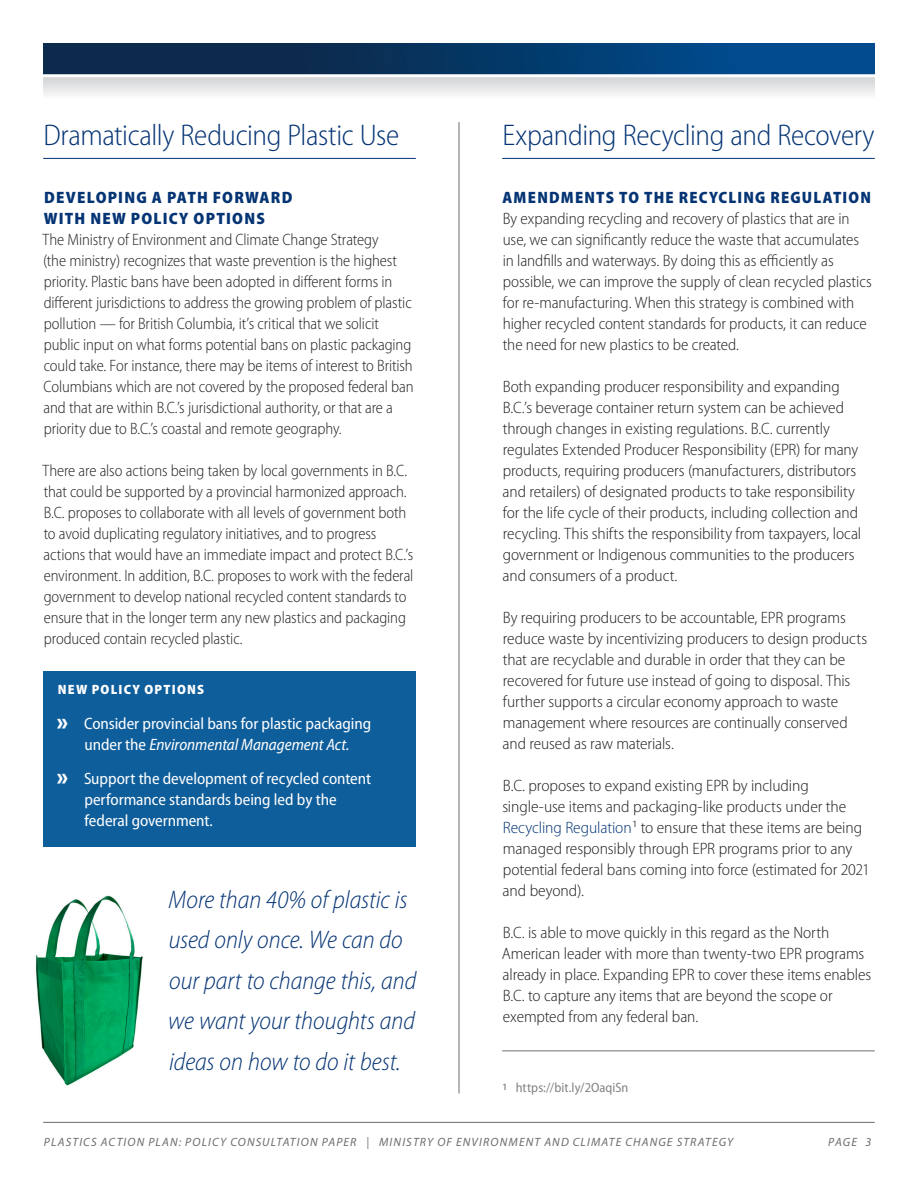
<style>
.page{position:relative;width:918px;height:1188px;background:#fff}
.page>*{position:absolute;margin:0;border:0;box-sizing:border-box;transform-origin:0 0}
._1_Headline{font:300 semi-condensed 30px "Myriad Pro";letter-spacing:-.015em;color:#053474}
.Quote_Pullquote{font:italic 300 semi-condensed 25.5px/40.5px "Myriad Pro";color:#053474}
.Body{font:300 semi-condensed 16.5px/21px "Myriad Pro";letter-spacing:-.005em;color:#231f20}
.Body-2{font:300 semi-condensed 16.5px/21px "Myriad Pro";letter-spacing:-.005em;color:#231f20;scale:1.04 1}
.t1{font:semi-condensed 16.5px/21px "Myriad Pro";letter-spacing:-.005em;color:#fff;text-align:center}
._2_SubHeadline{font:900 semi-condensed 16.5px/21px "Myriad Pro";letter-spacing:.075em;color:#053474}
.Body-3{font:semi-condensed 13.5px "Myriad Pro";letter-spacing:.005em;color:#808285}
._3_SubSubHeadline_Wh{font:900 semi-condensed 13.5px "Myriad Pro";letter-spacing:.095em;color:#fff}
.t2{font:italic 12px "Myriad Pro";letter-spacing:.095em;color:#6c6d70}
.s1{font-weight:900;font-size:25.05px}
.s2{font-style:italic}
.s3{color:#053474}
</style>
<div class="page">
<svg style="left:43px;top:77px;width:832px;height:18px"></svg>
<div style="left:43px;top:43px;width:832px;height:33px;background:linear-gradient(to right,#0f223c,#004d92)"></div>
<hr style="left:0;top:74px;width:918px;height:3px;background:#fff">
<hr style="left:459px;top:122px;width:1px;height:972px;background:#6c6d70">
<hr style="left:43px;top:1122px;width:832px;height:1px;background:#6c6d70">
<hr style="left:43px;top:158px;width:373px;height:1px;background:#053474">
<div style="left:43px;top:671px;width:373px;height:176px;background:#0f5e9c"></div>
<hr style="left:502px;top:158px;width:373px;height:1px;background:#053474">
<img style="left:36px;top:895px;width:107px;height:191px">
<hr style="left:502px;top:1051px;width:373px;height:1px;background:#6c6d70">
<p class="_1_Headline" style="left:43px;top:118px;width:357px">Dramatically Reducing Plastic Use</p>
<p class="_2_SubHeadline" style="left:44px;top:187px;width:250px">DEVELOPING A PATH FORWARD<br>WITH NEW POLICY OPTIONS</p>
<p class="Body" style="left:42px;top:229px;width:373px">The Ministry of Environment and Climate Change Strategy<br>(the ministry) recognizes that waste prevention is the highest priority. Plastic bans have been adopted in different forms in different jurisdictions to address the growing problem of plastic pollution — for British Columbia, it’s critical that we solicit public input on what forms potential bans on plastic packaging could take. For instance, there may be items of interest to British Columbians which are not covered by the proposed federal ban and that are within B.C.’s jurisdictional authority, or that are a priority due to B.C.’s coastal and remote geography.</p>
<p class="Body" style="left:42px;top:460px;width:373px">There are also actions being taken by local governments in B.C. that could be supported by a provincial harmonized approach.<br>B.C. proposes to collaborate with all levels of government both to avoid duplicating regulatory initiatives, and to progress actions that would have an immediate impact and protect B.C.’s environment. In addition, B.C. proposes to work with the federal government to develop national recycled content standards to ensure that in the longer term any new plastics and packaging produced contain recycled plastic.</p>
<p class="_3_SubSubHeadline_Wh" style="left:58px;top:682px;width:148px">NEW POLICY OPTIONS</p>
<p class="t1" style="left:57px;top:713px;width:316px"><span class="s1">»</span> Consider provincial bans for plastic packaging under the <span class="s2">Environmental Management Act.</span></p>
<p class="t1" style="left:84px;top:769px;width:288px;text-align:left;text-indent:-28px"><span class="s1">»</span> Support the development of recycled content performance standards being led by the federal government.</p>
<p class="Quote_Pullquote" style="left:168px;top:879px;width:250px">More than 40% of plastic is used only once. We can do our part to change this, and we want your thoughts and ideas on how to do it best.</p>
<p class="_1_Headline" style="left:502px;top:118px;width:374px">Expanding Recycling and Recovery</p>
<p class="_2_SubHeadline" style="left:503px;top:187px;width:370px">AMENDMENTS TO THE RECYCLING REGULATION</p>
<p class="Body" style="left:503px;top:208px;width:371px">By expanding recycling and recovery of plastics that are in use, we can significantly reduce the waste that accumulates in landfills and waterways. By doing this as efficiently as possible, we can improve the supply of clean recycled plastics for re-manufacturing. When this strategy is combined with higher recycled content standards for products, it can reduce the need for new plastics to be created.</p>
<p class="Body" style="left:503px;top:376px;width:360px">Both expanding producer responsibility and expanding B.C.’s beverage container return system can be achieved through changes in existing regulations. B.C. currently regulates Extended Producer Responsibility (EPR) for many products, requiring producers (manufacturers, distributors and retailers) of designated products to take responsibility for the life cycle of their products, including collection and recycling. This shifts the responsibility from taxpayers, local government or Indigenous communities to the producers and consumers of a product.</p>
<p class="Body" style="left:503px;top:607px;width:366px">By requiring producers to be accountable, EPR programs reduce waste by incentivizing producers to design products that are recyclable and durable in order that they can be recovered for future use instead of going to disposal. This further supports a circular economy approach to waste management where resources are continually conserved and reused as raw materials.</p>
<p class="Body-2" style="left:502px;top:775px;width:355px">B.C. proposes to expand existing EPR by including single-use items and packaging-like products under the <span class="s3">Recycling Regulation</span><sup>1</sup> to ensure that these items are being managed responsibly through EPR programs prior to any potential federal bans coming into force (estimated for 2021 and beyond).</p>
<p class="Body" style="left:502px;top:922px;width:371px">B.C. is able to move quickly in this regard as the North American leader with more than twenty-two EPR programs already in place. Expanding EPR to cover these items enables B.C. to capture any items that are beyond the scope or exempted from any federal ban.</p>
<p class="Body-3" style="left:502px;top:1080px;width:127px"><sup>1</sup> https://bit.ly/2OaqiSn</p>
<p class="t2" style="left:44px;top:1136px;width:691px">PLASTICS ACTION PLAN: POLICY CONSULTATION PAPER | MINISTRY OF ENVIRONMENT AND CLIMATE CHANGE STRATEGY</p>
<p class="t2" style="left:828px;top:1136px;width:45px">PAGE 3</p>
</div>
